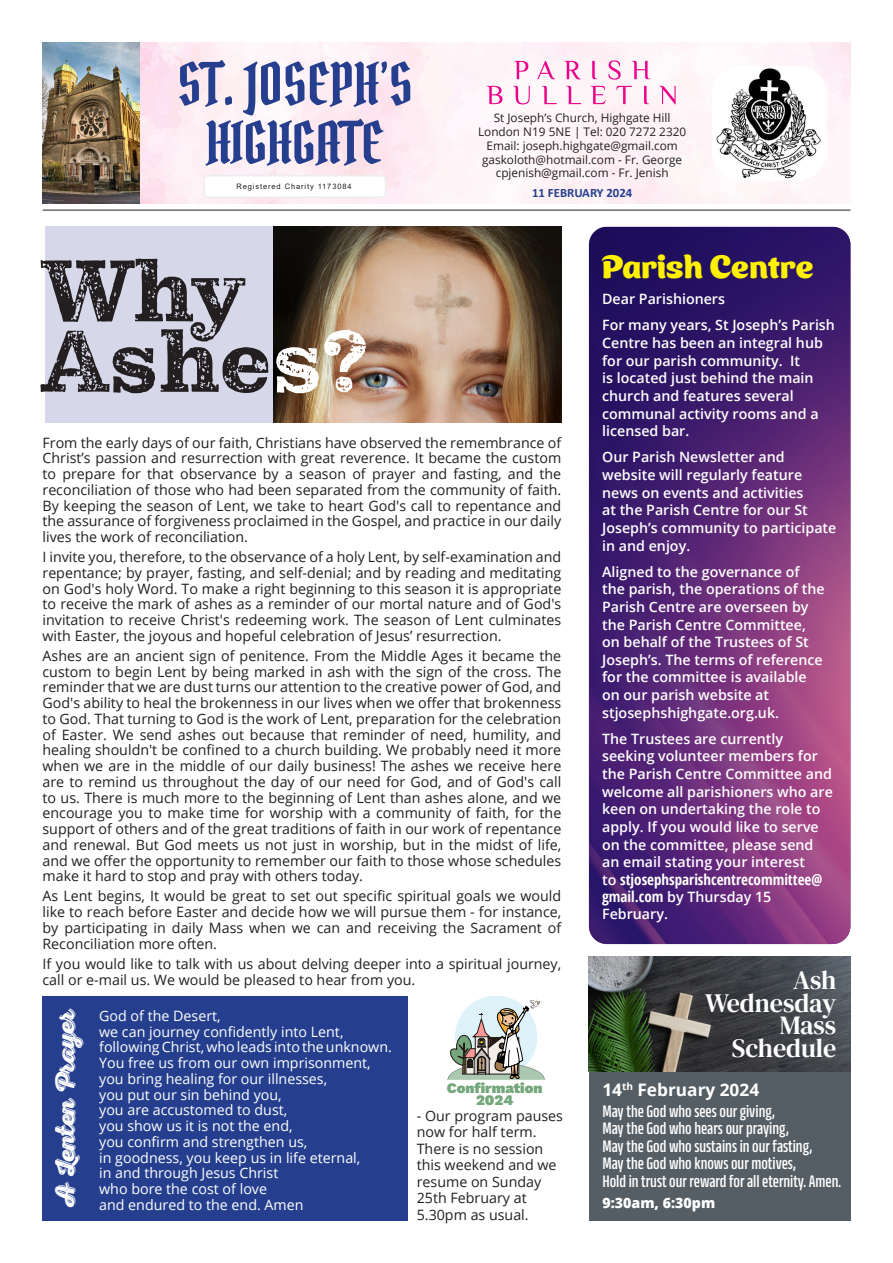
<style>
.page{position:relative;width:893px;height:1263px;background:#fff}
.page>*{position:absolute;margin:0;border:0;box-sizing:border-box;transform-origin:0 0}
.body_text_RASA{font:89.25px/70.5px "Pulpo Rust 75";color:#231f20}
.body_text_RASA-2{font:32.25px "Ice Cream Standard";color:#fff101}
.body_text_RASA-3{font:27.45px "Nexa Rust Script B Shadow 2";color:#fff}
.body_text_RASA-4{font:26.25px/22.5px "DM Serif Text";color:#fff;text-align:right}
.body_text_RASA-5{font:500 18px "Anek Malayalam Condensed";color:#fff}
.body_text_RASA-6{font:700 17.25px "Open Sans";color:#fff}
.body_text_RASA-7{font:700 condensed 15px "Open Sans";color:#fff}
.body_text_RASA-8{font:900 14.55px "Work Sans";color:#73a67a}
.body_text_RASA-9{font:14.25px/15.8px "Open Sans";color:#231f20;text-align:justify}
.body_text_RASA-10{font:600 14.25px/17.7px "Open Sans";color:#fff}
.body_text_RASA-11{font:14.25px "Open Sans";color:#fff}
.body_text_RASA-12{font:800 14.25px "Open Sans";color:#fff}
.t1{font:700 12.75px "Calibri";color:#253f8e}
.t2{font:11.85px "Open Sans";color:#231f20}
.t3{font:7.5px "Arial";letter-spacing:.12em;color:#231f20}
.s1{color:#fff}
.s2{font-weight:600;font-stretch:normal;font-size:14.25px}
.s3{font-weight:700;font-stretch:condensed;font-size:15px}
</style>
<div class="page">
<div style="left:45px;top:227px;width:228px;height:196px;background:#d6d7e9"></div>
<div style="left:43px;top:995px;width:365px;height:225px;background:#253f8e"></div>
<img style="left:589px;top:227px;width:261px;height:717px">
<img style="left:712px;top:66px;width:115px;height:115px">
<hr style="left:43px;top:210px;width:807px;height:1px;background:#231f20">
<img style="left:43px;top:43px;width:97px;height:161px">
<svg style="left:179px;top:60px;width:231px;height:106px"></svg>
<svg style="left:487px;top:86px;width:189px;height:18px"></svg>
<svg style="left:514px;top:60px;width:136px;height:20px"></svg>
<div style="left:203px;top:175px;width:183px;height:23px;border:2px solid #ededed;border-radius:4px"></div>
<svg style="left:448px;top:999px;width:97px;height:81px"></svg>
<div style="left:589px;top:1071px;width:261px;height:149px;background:#555e64"></div>
<img style="left:589px;top:957px;width:261px;height:114px">
<img style="left:273px;top:226px;width:288px;height:197px">
<p class="t3" style="left:236px;top:181px;width:117px">Registered Charity 1173084</p>
<p class="t2" style="left:494px;top:110px;width:178px">St Joseph’s Church, Highgate Hill</p>
<p class="t2" style="left:478px;top:123px;width:210px">London N19 5NE | Tel: 020 7272 2320</p>
<p class="t2" style="left:486px;top:137px;width:193px">Email: joseph.highgate@gmail.com</p>
<p class="t2" style="left:482px;top:151px;width:202px">gaskoloth@hotmail.com - Fr. George</p>
<p class="t2" style="left:496px;top:165px;width:174px">cpjenish@gmail.com - Fr. Jenish</p>
<p class="t1" style="left:532px;top:184px;width:102px">11 FEBRUARY 2024</p>
<p class="body_text_RASA" style="left:42px;top:257px;width:329px">Why<br>Ashe<span class="s1">s?</span></p>
<p class="body_text_RASA-9" style="left:43px;top:434px;width:520px">From the early days of our faith, Christians have observed the remembrance of Christ’s passion and resurrection with great reverence. It became the custom to prepare for that observance by a season of prayer and fasting, and the reconciliation of those who had been separated from the community of faith.<br>By keeping the season of Lent, we take to heart God's call to repentance and the assurance of forgiveness proclaimed in the Gospel, and practice in our daily lives the work of reconciliation.</p>
<p class="body_text_RASA-9" style="left:43px;top:549px;width:520px">I invite you, therefore, to the observance of a holy Lent, by self-examination and repentance; by prayer, fasting, and self-denial; and by reading and meditating on God's holy Word. To make a right beginning to this season it is appropriate to receive the mark of ashes as a reminder of our mortal nature and of God's invitation to receive Christ's redeeming work. The season of Lent culminates with Easter, the joyous and hopeful celebration of Jesus’ resurrection.</p>
<p class="body_text_RASA-9" style="left:43px;top:647px;width:520px">Ashes are an ancient sign of penitence. From the Middle Ages it became the custom to begin Lent by being marked in ash with the sign of the cross. The reminder that we are dust turns our attention to the creative power of God, and God's ability to heal the brokenness in our lives when we offer that brokenness to God. That turning to God is the work of Lent, preparation for the celebration of Easter. We send ashes out because that reminder of need, humility, and healing shouldn't be confined to a church building. We probably need it more when we are in the middle of our daily business! The ashes we receive here are to remind us throughout the day of our need for God, and of God's call to us. There is much more to the beginning of Lent than ashes alone, and we encourage you to make time for worship with a community of faith, for the support of others and of the great traditions of faith in our work of repentance and renewal. But God meets us not just in worship, but in the midst of life, and we offer the opportunity to remember our faith to those whose schedules make it hard to stop and pray with others today.</p>
<p class="body_text_RASA-9" style="left:43px;top:888px;width:520px">As Lent begins, It would be great to set out specific spiritual goals we would like to reach before Easter and decide how we will pursue them - for instance, by participating in daily Mass when we can and receiving the Sacrament of Reconciliation more often.</p>
<p class="body_text_RASA-9" style="left:43px;top:955px;width:520px">If you would like to talk with us about delving deeper into a spiritual journey, call or e-mail us. We would be pleased to hear from you.</p>
<p class="body_text_RASA-3" style="left:48px;top:1210px;width:203px;rotate:-90deg">A Lenten Prayer</p>
<p class="body_text_RASA-11" style="left:99px;top:1006px;width:123px">God of the Desert,</p>
<p class="body_text_RASA-11" style="left:99px;top:1022px;width:246px">we can journey confidently into Lent,</p>
<p class="body_text_RASA-11" style="left:99px;top:1037px;width:294px">following Christ, who leads into the unknown.</p>
<p class="body_text_RASA-11" style="left:99px;top:1053px;width:273px">You free us from our own imprisonment,</p>
<p class="body_text_RASA-11" style="left:99px;top:1069px;width:230px">you bring healing for our illnesses,</p>
<p class="body_text_RASA-11" style="left:99px;top:1085px;width:184px">you put our sin behind you,</p>
<p class="body_text_RASA-11" style="left:99px;top:1100px;width:190px">you are accustomed to dust,</p>
<p class="body_text_RASA-11" style="left:99px;top:1116px;width:195px">you show us it is not the end,</p>
<p class="body_text_RASA-11" style="left:99px;top:1132px;width:210px">you confirm and strengthen us,</p>
<p class="body_text_RASA-11" style="left:99px;top:1148px;width:263px">in goodness, you keep us in life eternal,</p>
<p class="body_text_RASA-11" style="left:99px;top:1163px;width:181px">in and through Jesus Christ</p>
<p class="body_text_RASA-11" style="left:99px;top:1179px;width:169px">who bore the cost of love</p>
<p class="body_text_RASA-11" style="left:99px;top:1195px;width:206px">and endured to the end. Amen</p>
<p class="body_text_RASA-8" style="left:447px;top:1079px;width:97px">Confirmation</p>
<p class="body_text_RASA-8" style="left:476px;top:1091px;width:39px">2024</p>
<p class="body_text_RASA-9" style="left:417px;top:1107px;width:148px;line-height:16.5px;text-align:left">- Our program pauses now for half term.<br>There is no session this weekend and we resume on Sunday<br>25th February at<br>5.30pm as usual.</p>
<p class="body_text_RASA-2" style="left:602px;top:240px;width:213px">Parish Centre</p>
<p class="body_text_RASA-10" style="left:602px;top:290px;width:124px">Dear Parishioners</p>
<p class="body_text_RASA-10" style="left:602px;top:316px;width:234px">For many years, St Joseph’s Parish<br>Centre has been an integral hub for our parish community. It<br>is located just behind the main church and features several communal activity rooms and a licensed bar.</p>
<p class="body_text_RASA-10" style="left:602px;top:448px;width:236px">Our Parish Newsletter and website will regularly feature news on events and activities<br>at the Parish Centre for our St<br>Joseph’s community to participate in and enjoy.</p>
<p class="body_text_RASA-10" style="left:602px;top:562px;width:224px">Aligned to the governance of the parish, the operations of the<br>Parish Centre are overseen by the Parish Centre Committee, on behalf of the Trustees of St<br>Joseph’s. The terms of reference for the committee is available on our parish website at stjosephshighgate.org.uk.</p>
<p class="body_text_RASA-10" style="left:602px;top:729px;width:232px">The Trustees are currently seeking volunteer members for the Parish Centre Committee and welcome all parishioners who are keen on undertaking the role to apply. If you would like to serve on the committee, please send an email stating your interest</p>
<p class="body_text_RASA-7" style="left:602px;top:869px;width:222px"><span class="s2">to</span> stjosephsparishcentrecommittee@</p>
<p class="body_text_RASA-10" style="left:602px;top:889px;width:171px;line-height:16.5px"><span class="s3">gmail.com</span> by Thursday 15<br>February.</p>
<p class="body_text_RASA-4" style="left:705px;top:969px;width:133px">Ash<br>Wednesday<br>Mass<br>Schedule</p>
<p class="body_text_RASA-6" style="left:602px;top:1077px;width:158px">14<sup>th</sup> February 2024</p>
<p class="body_text_RASA-5" style="left:602px;top:1101px;width:174px">May the God who sees our giving,</p>
<p class="body_text_RASA-5" style="left:602px;top:1118px;width:188px">May the God who hears our praying,</p>
<p class="body_text_RASA-5" style="left:602px;top:1135px;width:212px">May the God who sustains in our fasting,</p>
<p class="body_text_RASA-5" style="left:602px;top:1153px;width:195px">May the God who knows our motives,</p>
<p class="body_text_RASA-5" style="left:602px;top:1171px;width:240px">Hold in trust our reward for all eternity. Amen.</p>
<p class="body_text_RASA-12" style="left:602px;top:1192px;width:114px">9:30am, 6:30pm</p>
</div>
